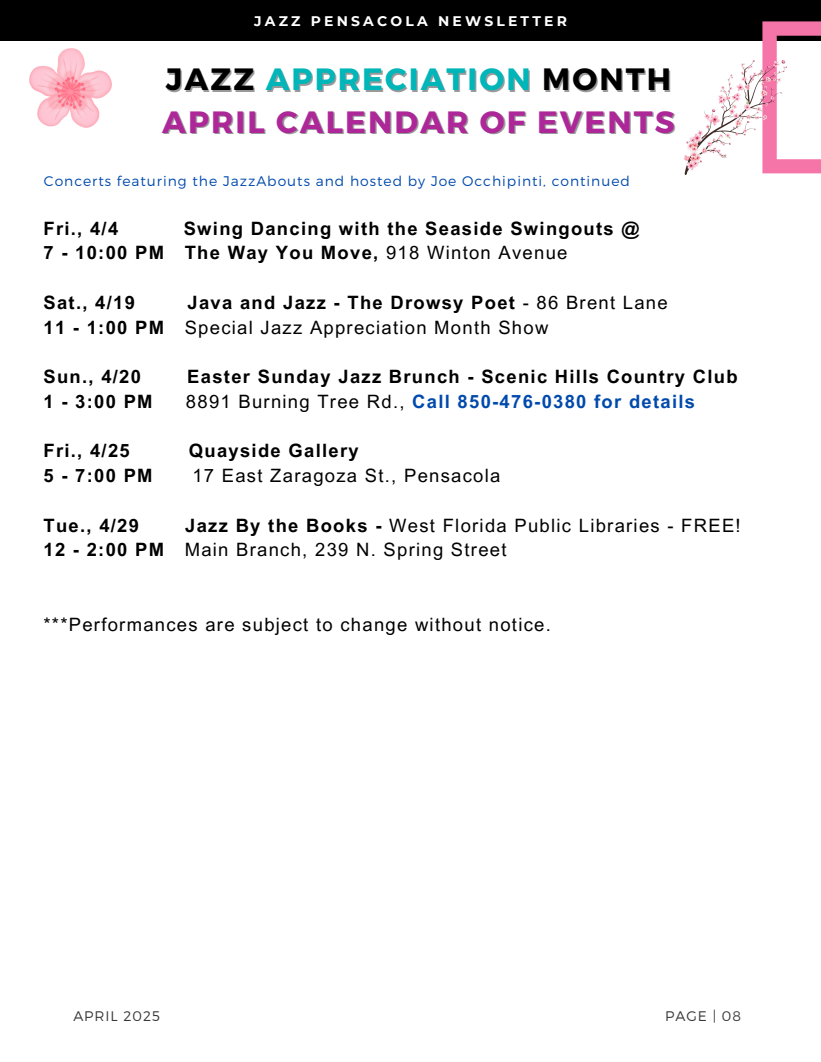
<style>
.page{position:relative;width:821px;height:1062px;background:#fff}
.page>*{position:absolute;margin:0;border:0;box-sizing:border-box;transform-origin:0 0}
.t1{font:700 30.75px "Montserrat";letter-spacing:.07em;color:#00b6b9}
.t2{font:700 30.75px "Montserrat";letter-spacing:.07em;color:#ad2798}
.t3{font:18.45px/24.8px "Arial MT Pro";letter-spacing:.07em;color:#000}
.t4{font:700 18.45px/24.8px "Arial MT Pro";letter-spacing:.07em;color:#000}
.t5{font:700 18.45px "Arial MT Pro";letter-spacing:.07em;color:#004aad}
.t6{font:300 13.95px "Montserrat";letter-spacing:.07em;color:#004aad}
.t7{font:700 13.95px "Montserrat";letter-spacing:.23em;color:#fff}
.t8{font:300 13.95px "Montserrat";letter-spacing:.07em;color:#373737}
.s1{color:rgb(0 0 0/.4)}
.s2{color:#000}
.s3{font-weight:400}
.s4{font-weight:700}
.s5{font-weight:400;color:#000}
</style>
<div class="page">
<div style="left:0;top:0;width:820px;height:41px;background:#000"></div>
<svg style="left:762px;top:21px;width:58px;height:152px"></svg>
<img style="left:684px;top:61px;width:102px;height:113px">
<img style="left:30px;top:49px;width:82px;height:79px">
<p class="t7" style="left:254px;top:13px;width:314px">JAZZ PENSACOLA NEWSLETTER</p>
<p class="t1" style="left:167px;top:59px;width:505px"><span class="s1">JAZZ</span> APPRECIATION <span class="s2">MONTH</span></p>
<h2 class="t2" style="left:162px;top:102px;width:514px">APRIL CALENDAR OF EVENTS</h2>
<h3 class="t6" style="left:44px;top:172px;width:587px">Concerts featuring the JazzAbouts and hosted by Joe Occhipinti, continued</h3>
<h2 class="t4" style="left:43px;top:218px;width:597px;text-indent:140px">Swing Dancing with the Seaside Swingouts @<br>7 - 10:00 PM The Way You Move, <span class="s3">918 Winton Avenue</span></h2>
<h2 class="t4" style="left:43px;top:292px;width:93px">Sat., 4/19</h2>
<h2 class="t4" style="left:43px;top:218px;width:76px">Fri., 4/4</h2>
<h2 class="t3" style="left:43px;top:292px;width:625px;text-indent:144px"><span class="s4">Java and Jazz - The Drowsy Poet</span> - 86 Brent Lane<br><span class="s4">11 - 1:00 PM</span> Special Jazz Appreciation Month Show</h2>
<h2 class="t4" style="left:43px;top:366px;width:99px">Sun., 4/20</h2>
<h2 class="t4" style="left:187px;top:366px;width:551px">Easter Sunday Jazz Brunch - Scenic Hills Country Club</h2>
<h2 class="t4" style="left:43px;top:391px;width:111px">1 - 3:00 PM</h2>
<h2 class="t5" style="left:186px;top:394px;width:510px"><span class="s5">8891 Burning Tree Rd.,</span> Call 850-476-0380 for details</h2>
<h2 class="t4" style="left:43px;top:441px;width:88px">Fri., 4/25</h2>
<h2 class="t4" style="left:189px;top:441px;width:171px">Quayside Gallery</h2>
<h2 class="t4" style="left:43px;top:465px;width:111px">5 - 7:00 PM</h2>
<h2 class="t3" style="left:192px;top:465px;width:309px">17 East Zaragoza St., Pensacola</h2>
<h2 class="t4" style="left:43px;top:515px;width:97px">Tue., 4/29</h2>
<h2 class="t3" style="left:43px;top:515px;width:698px;text-indent:142px"><span class="s4">Jazz By the Books -</span> West Florida Public Libraries - FREE!<br><span class="s4">12 - 2:00 PM</span> Main Branch, 239 N. Spring Street</h2>
<h3 class="t3" style="left:43px;top:614px;width:508px">***Performances are subject to change without notice.</h3>
<p class="t8" style="left:73px;top:1007px;width:88px">APRIL 2025</p>
<h4 class="t8" style="left:664px;top:1007px;width:77px">PAGE | 08</h4>
</div>
